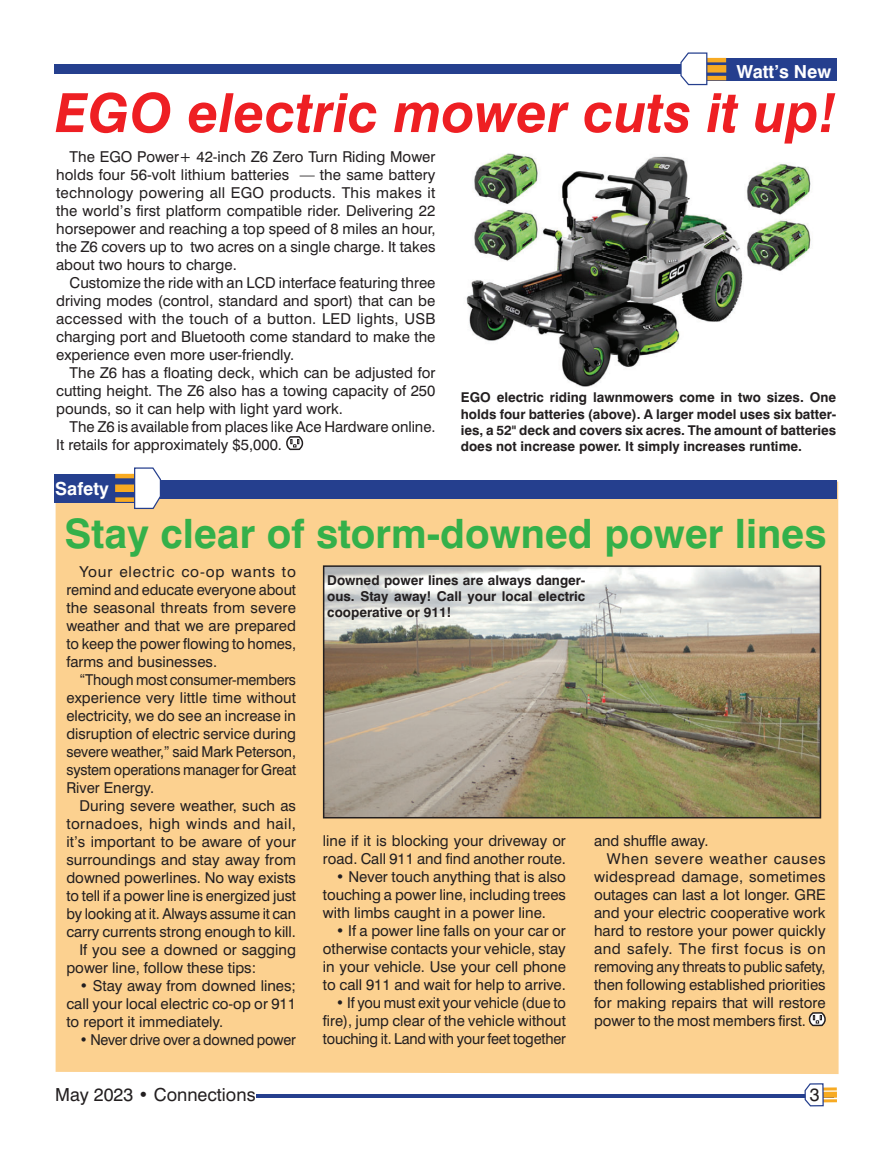
<style>
.page{position:relative;width:891px;height:1161px;background:#fff}
.page>*{position:absolute;margin:0;border:0;box-sizing:border-box;transform-origin:0 0}
.t1{font:italic 700 54px "Swiss 721 BT";color:#ee1f23}
.t2{font:700 40.5px "Swiss 721 BT";color:#34b04a}
.t3{font:18px "Swiss 721 BT";color:#231f20}
.t4{font:700 18px "Swiss 721 BT";color:#fff}
.t5{font:15px/18px "Swiss 721 BT";color:#231f20;text-align:justify}
.t6{font:15px "Swiss 721 BT";color:#231f20;scale:.96 1}
.t7{font:15px "Swiss 721 BT";letter-spacing:.02em;color:#231f20}
.t8{font:15px "Swiss 721 BT";letter-spacing:.03em;color:#231f20}
.t9{font:15px "Swiss 721 BT";letter-spacing:.035em;color:#231f20}
.t10{font:15px "Swiss 721 BT";letter-spacing:.055em;color:#231f20}
.t11{font:15px "Swiss 721 BT";letter-spacing:.04em;color:#231f20}
.t12{font:700 13.5px/16.2px "Swiss 721 BT";color:#231f20;text-align:justify}
</style>
<div class="page">
<hr style="left:256px;top:1094px;width:578px;height:4px;background:#253f8e">
<div style="left:819px;top:1092px;width:18px;height:6px;background:#f7aa22"></div>
<svg style="left:824px;top:1087px;width:13px;height:4px"></svg>
<hr style="left:819px;top:1099px;width:18px;height:3px;background:#f7aa22">
<svg style="left:804px;top:1083px;width:20px;height:24px"></svg>
<div style="left:56px;top:482px;width:783px;height:592px;background:#fcd190"></div>
<div style="left:706px;top:58px;width:131px;height:22px;background:#253f8e"></div>
<div style="left:54px;top:64px;width:652px;height:10px;background:#253f8e"></div>
<div style="left:701px;top:65px;width:25px;height:8px;background:#f7aa22"></div>
<hr style="left:701px;top:58px;width:25px;height:4px;background:#f7aa22">
<hr style="left:701px;top:76px;width:25px;height:4px;background:#f7aa22">
<svg style="left:680px;top:52px;width:28px;height:34px"></svg>
<div style="left:54px;top:475px;width:88px;height:28px;background:#253f8e"></div>
<div style="left:133px;top:481px;width:704px;height:18px;background:#253f8e"></div>
<div style="left:115px;top:485px;width:25px;height:7px;background:#f7aa22"></div>
<div style="left:115px;top:497px;width:26px;height:5px;background:#f7aa22"></div>
<hr style="left:115px;top:474px;width:26px;height:4px;background:#f7aa22">
<svg style="left:133px;top:467px;width:29px;height:43px"></svg>
<svg style="left:808px;top:1013px;width:19px;height:14px"></svg>
<svg style="left:286px;top:437px;width:18px;height:14px"></svg>
<img style="left:326px;top:568px;width:492px;height:247px">
<div style="left:323px;top:565px;width:498px;height:253px;border:2px solid #231f20"></div>
<img style="left:466px;top:153px;width:345px;height:234px">
<p class="t4" style="left:736px;top:64px;width:96px">Watt’s New</p>
<p class="t1" style="left:55px;top:82px;width:783px">EGO electric mower cuts it up!</p>
<p class="t5" style="left:70px;top:149px;width:367px">The EGO Power+ 42-inch Z6 Zero Turn Riding Mower</p>
<p class="t5" style="left:56px;top:167px;width:381px">holds four 56-volt lithium batteries — the same battery</p>
<p class="t5" style="left:56px;top:185px;width:381px">technology powering all EGO products. This makes it</p>
<p class="t5" style="left:56px;top:203px;width:381px">the world’s first platform compatible rider. Delivering 22</p>
<p class="t5" style="left:56px;top:221px;width:381px">horsepower and reaching a top speed of 8 miles an hour,</p>
<p class="t5" style="left:56px;top:239px;width:381px">the Z6 covers up to two acres on a single charge. It takes</p>
<p class="t5" style="left:56px;top:257px;width:182px">about two hours to charge.</p>
<p class="t5" style="left:70px;top:275px;width:367px">Customize the ride with an LCD interface featuring three</p>
<p class="t5" style="left:56px;top:293px;width:381px">driving modes (control, standard and sport) that can be</p>
<p class="t7" style="left:56px;top:312px;width:381px">accessed with the touch of a button. LED lights, USB</p>
<p class="t5" style="left:56px;top:329px;width:381px">charging port and Bluetooth come standard to make the</p>
<p class="t5" style="left:56px;top:347px;width:240px">experience even more user-friendly.</p>
<p class="t5" style="left:70px;top:365px;width:367px">The Z6 has a floating deck, which can be adjusted for</p>
<p class="t5" style="left:56px;top:383px;width:381px">cutting height. The Z6 also has a towing capacity of 250</p>
<p class="t5" style="left:56px;top:401px;width:288px">pounds, so it can help with light yard work.</p>
<p class="t5" style="left:70px;top:418px;width:367px">The Z6 is available from places like Ace Hardware online.</p>
<p class="t5" style="left:56px;top:436px;width:227px">It retails for approximately $5,000.</p>
<p class="t4" style="left:55px;top:481px;width:55px">Safety</p>
<p class="t12" style="left:461px;top:391px;width:377px">EGO electric riding lawnmowers come in two sizes. One holds four batteries (above). A larger model uses six batter&shy;ies, a 52" deck and covers six acres. The amount of batteries does not increase power. It simply increases runtime.</p>
<p class="t2" style="left:65px;top:516px;width:764px">Stay clear of storm-downed power lines</p>
<p class="t10" style="left:79px;top:565px;width:218px">Your electric co-op wants to</p>
<p class="t5" style="left:66px;top:581px;width:231px">remind and educate everyone about</p>
<p class="t5" style="left:66px;top:599px;width:231px">the seasonal threats from severe</p>
<p class="t5" style="left:66px;top:617px;width:231px">weather and that we are prepared</p>
<p class="t5" style="left:66px;top:635px;width:231px">to keep the power flowing to homes,</p>
<p class="t5" style="left:66px;top:653px;width:152px">farms and businesses.</p>
<p class="t6" style="left:79px;top:673px;width:227px">“Though most consumer-members</p>
<p class="t5" style="left:66px;top:689px;width:231px">experience very little time without</p>
<p class="t5" style="left:66px;top:707px;width:231px">electricity, we do see an increase in</p>
<p class="t5" style="left:66px;top:725px;width:231px">disruption of electric service during</p>
<p class="t5" style="left:66px;top:743px;width:231px">severe weather,” said Mark Peterson,</p>
<p class="t6" style="left:66px;top:763px;width:241px">system operations manager for Great</p>
<p class="t5" style="left:66px;top:779px;width:89px">River Energy.</p>
<p class="t5" style="left:79px;top:797px;width:218px">During severe weather, such as</p>
<p class="t8" style="left:66px;top:817px;width:231px">tornadoes, high winds and hail,</p>
<p class="t5" style="left:66px;top:833px;width:231px">it’s important to be aware of your</p>
<p class="t5" style="left:66px;top:851px;width:231px">surroundings and stay away from</p>
<p class="t5" style="left:66px;top:869px;width:231px">downed powerlines. No way exists</p>
<p class="t5" style="left:66px;top:887px;width:231px">to tell if a power line is energized just</p>
<p class="t5" style="left:66px;top:905px;width:231px">by looking at it. Always assume it can</p>
<p class="t5" style="left:66px;top:923px;width:231px">carry currents strong enough to kill.</p>
<p class="t5" style="left:79px;top:941px;width:218px">If you see a downed or sagging</p>
<p class="t5" style="left:66px;top:959px;width:191px">power line, follow these tips:</p>
<p class="t5" style="left:66px;top:977px;width:231px;text-indent:13px">• Stay away from downed lines; call your local electric co-op or 911 to report it immediately.</p>
<p class="t6" style="left:79px;top:1033px;width:227px">• Never drive over a downed power</p>
<p class="t12" style="left:327px;top:573px;width:260px">Downed power lines are always danger&shy;ous. Stay away! Call your local electric cooperative or 911!</p>
<p class="t5" style="left:323px;top:833px;width:245px">line if it is blocking your driveway or road. Call 911 and find another route.</p>
<p class="t5" style="left:323px;top:869px;width:245px;text-indent:13px">• Never touch anything that is also touching a power line, including trees with limbs caught in a power line.</p>
<p class="t5" style="left:323px;top:923px;width:245px;text-indent:13px">• If a power line falls on your car or otherwise contacts your vehicle, stay in your vehicle. Use your cell phone to call 911 and wait for help to arrive.</p>
<p class="t5" style="left:323px;top:995px;width:245px;text-indent:13px">• If you must exit your vehicle (due to fire), jump clear of the vehicle without touching it. Land with your feet together</p>
<p class="t5" style="left:594px;top:833px;width:116px">and shuffle away.</p>
<p class="t11" style="left:607px;top:853px;width:220px">When severe weather causes</p>
<p class="t7" style="left:594px;top:871px;width:233px">widespread damage, sometimes</p>
<p class="t5" style="left:594px;top:887px;width:233px">outages can last a lot longer. GRE</p>
<p class="t5" style="left:594px;top:905px;width:233px">and your electric cooperative work</p>
<p class="t5" style="left:594px;top:923px;width:233px">hard to restore your power quickly</p>
<p class="t9" style="left:594px;top:943px;width:233px">and safely. The first focus is on</p>
<p class="t5" style="left:594px;top:959px;width:233px">removing any threats to public safety,</p>
<p class="t5" style="left:594px;top:977px;width:233px">then following established priorities</p>
<p class="t5" style="left:594px;top:995px;width:233px">for making repairs that will restore</p>
<p class="t5" style="left:594px;top:1013px;width:213px">power to the most members first.</p>
<p class="t3" style="left:55px;top:1087px;width:202px">May 2023 • Connections</p>
<p class="t3" style="left:810px;top:1087px;width:11px">3</p>
</div>
